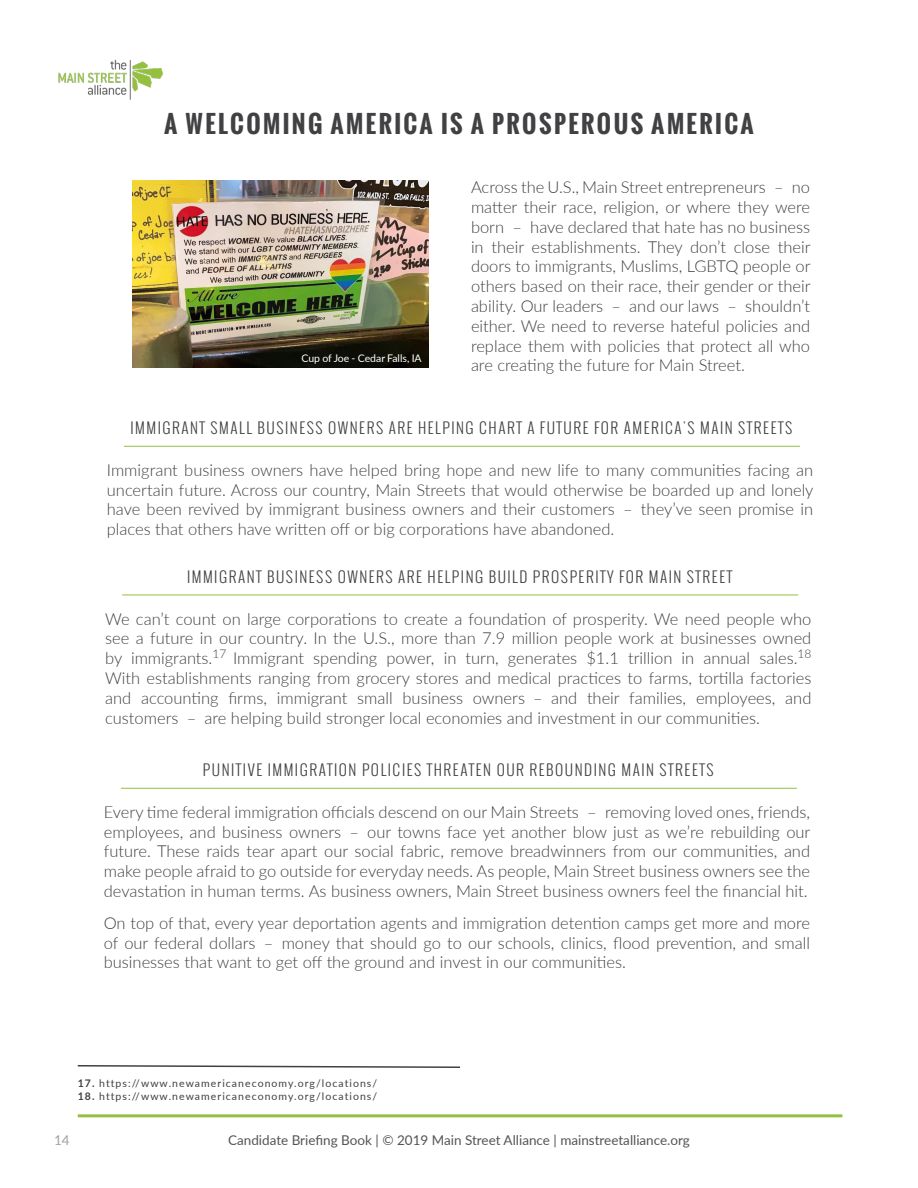
<style>
.page{position:relative;width:918px;height:1188px;background:#fff}
.page>*{position:absolute;margin:0;border:0;box-sizing:border-box;transform-origin:0 0}
.Header_-_Align_Cente{font:700 24px "Oswald";letter-spacing:.1em;color:#414042}
.Body_Text{font:300 16.5px/19.8px "Lato";color:#414042;text-align:justify}
.Header_-_Sub-head_al{font:300 15px "Oswald";letter-spacing:.1em;color:#414042}
.t1{font:13.5px "Lato";color:#414042}
.t2{font:13.5px "Lato";color:#939698}
.Header_-_Align_Cente-2{font:10.5px "Lato";letter-spacing:.1em;color:#414042}
.Body_Text-2{font:10.5px "Lato";color:#fff}
.s1{font-weight:700}
</style>
<div class="page">
<hr style="left:78px;top:1114px;width:764px;height:3px;background:#93c03f">
<svg style="left:77px;top:1065px;width:384px;height:3px"></svg>
<img style="left:58px;top:59px;width:105px;height:41px">
<img style="left:132px;top:180px;width:297px;height:187px">
<hr style="left:124px;top:446px;width:676px;height:1px;background:#93c03f">
<hr style="left:122px;top:595px;width:676px;height:1px;background:#93c03f">
<hr style="left:121px;top:788px;width:676px;height:1px;background:#93c03f">
<p class="Header_-_Align_Cente" style="left:164px;top:106px;width:591px">A WELCOMING AMERICA IS A PROSPEROUS AMERICA</p>
<p class="Body_Text-2" style="left:302px;top:351px;width:122px">Cup of Joe - Cedar Falls, IA</p>
<p class="Body_Text" style="left:471px;top:177px;width:341px">Across the U.S., Main Street entrepreneurs – no matter their race, religion, or where they were born – have declared that hate has no business in their establishments. They don’t close their doors to immigrants, Muslims, LGBTQ people or others based on their race, their gender or their ability. Our leaders – and our laws – shouldn’t either. We need to reverse hateful policies and replace them with policies that protect all who are creating the future for Main Street.</p>
<p class="Header_-_Sub-head_al" style="left:131px;top:418px;width:663px">IMMIGRANT SMALL BUSINESS OWNERS ARE HELPING CHART A FUTURE FOR AMERICA'S MAIN STREETS</p>
<p class="Body_Text" style="left:107px;top:459px;width:708px">Immigrant business owners have helped bring hope and new life to many communities facing an uncertain future. Across our country, Main Streets that would otherwise be boarded up and lonely have been revived by immigrant business owners and their customers – they’ve seen promise in places that others have written off or big corporations have abandoned.</p>
<p class="Header_-_Sub-head_al" style="left:187px;top:566px;width:547px">IMMIGRANT BUSINESS OWNERS ARE HELPING BUILD PROSPERITY FOR MAIN STREET</p>
<p class="Body_Text" style="left:105px;top:608px;width:708px">We can’t count on large corporations to create a foundation of prosperity. We need people who see a future in our country. In the U.S., more than 7.9 million people work at businesses owned by immigrants.<sup>17</sup> Immigrant spending power, in turn, generates $1.1 trillion in annual sales.<sup>18<br></sup>With establishments ranging from grocery stores and medical practices to farms, tortilla factories and accounting firms, immigrant small business owners – and their families, employees, and customers – are helping build stronger local economies and investment in our communities.</p>
<p class="Header_-_Sub-head_al" style="left:203px;top:760px;width:512px">PUNITIVE IMMIGRATION POLICIES THREATEN OUR REBOUNDING MAIN STREETS</p>
<p class="Body_Text" style="left:104px;top:801px;width:708px">Every time federal immigration officials descend on our Main Streets – removing loved ones, friends, employees, and business owners – our towns face yet another blow just as we’re rebuilding our future. These raids tear apart our social fabric, remove breadwinners from our communities, and make people afraid to go outside for everyday needs. As people, Main Street business owners see the devastation in human terms. As business owners, Main Street business owners feel the financial hit.</p>
<p class="Body_Text" style="left:104px;top:912px;width:708px">On top of that, every year deportation agents and immigration detention camps get more and more of our federal dollars – money that should go to our schools, clinics, flood prevention, and small businesses that want to get off the ground and invest in our communities.</p>
<p class="Header_-_Align_Cente-2" style="left:78px;top:1076px;width:301px"><span class="s1">17.</span> https://www.newamericaneconomy.org/locations/</p>
<p class="Header_-_Align_Cente-2" style="left:78px;top:1088px;width:301px"><span class="s1">18.</span> https://www.newamericaneconomy.org/locations/</p>
<p class="t2" style="left:54px;top:1130px;width:17px">14</p>
<p class="t1" style="left:228px;top:1130px;width:463px">Candidate Briefing Book | © 2019 Main Street Alliance | mainstreetalliance.org</p>
</div>
